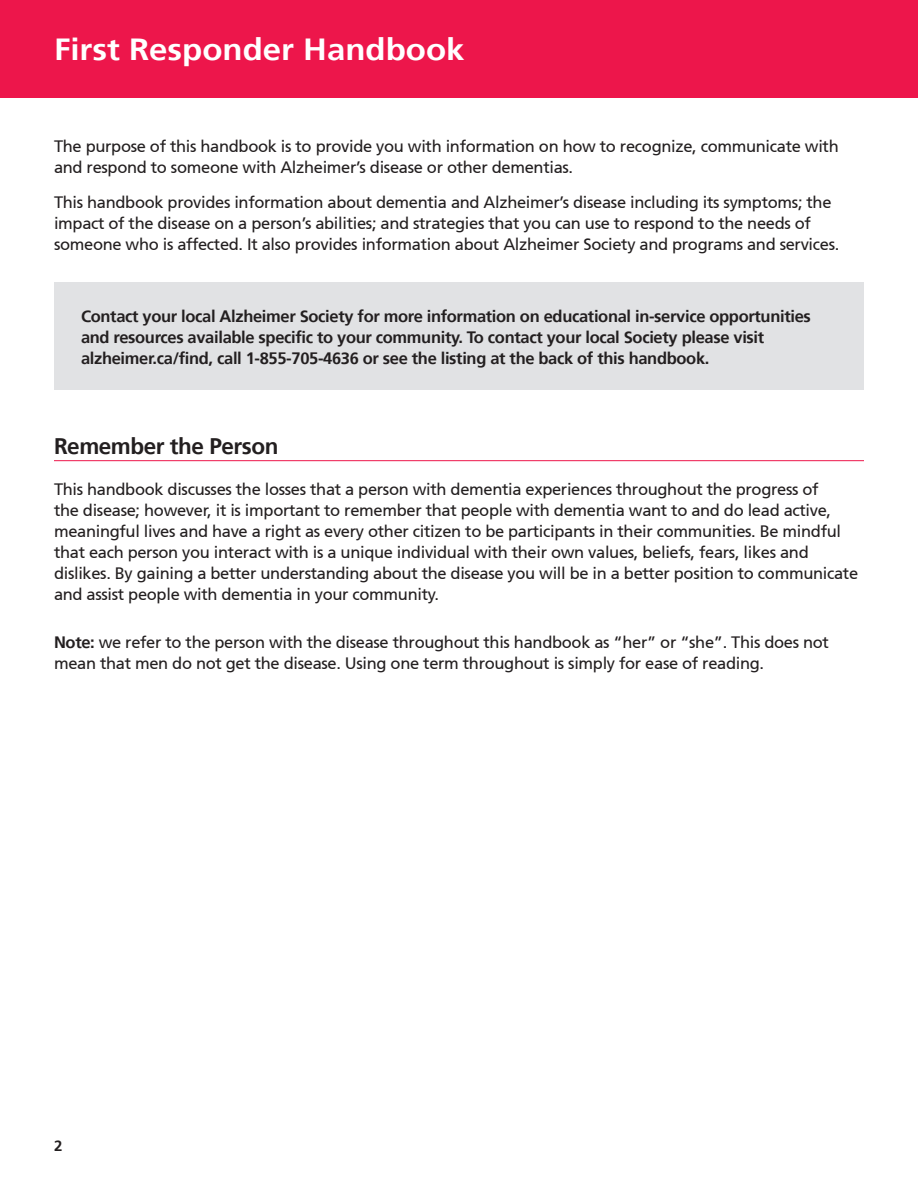
<style>
.page{position:relative;width:918px;height:1188px;background:#fff}
.page>*{position:absolute;margin:0;border:0;box-sizing:border-box;transform-origin:0 0}
.t1{font:700 30.6px "Frutiger 65";color:#fff;scale:1.08 1}
.t2{font:700 22.5px "Frutiger 65";letter-spacing:-.02em;color:#231f20}
.t3{font:16.5px/21px "Frutiger 55 Roman";letter-spacing:-.02em;color:#231f20}
.t4{font:700 16.5px/21px "Frutiger 65";letter-spacing:-.02em;color:#231f20}
.t5{font:700 15px "Frutiger 65";color:#231f20}
.s1{font-family:"Frutiger 65";font-weight:700}
</style>
<div class="page">
<div style="left:0;top:0;width:918px;height:97px;background:#ed164b"></div>
<hr style="left:54px;top:460px;width:810px;height:1px;background:#ed164b">
<div style="left:54px;top:282px;width:810px;height:108px;background:#e1e2e4"></div>
<p class="t1" style="left:54px;top:32px;width:382px">First Responder Handbook</p>
<p class="t3" style="left:54px;top:136px;width:786px">The purpose of this handbook is to provide you with information on how to recognize, communicate with and respond to someone with Alzheimer’s disease or other dementias.</p>
<p class="t3" style="left:54px;top:191px;width:787px">This handbook provides information about dementia and Alzheimer’s disease including its symptoms; the impact of the disease on a person’s abilities; and strategies that you can use to respond to the needs of someone who is affected. It also provides information about Alzheimer Society and programs and services.</p>
<p class="t4" style="left:81px;top:305px;width:731px">Contact your local Alzheimer Society for more information on educational in-service opportunities and resources available specific to your community. To contact your local Society please visit alzheimer.ca/find, call 1-855-705-4636 or see the listing at the back of this handbook.</p>
<p class="t2" style="left:54px;top:433px;width:226px">Remember the Person</p>
<p class="t3" style="left:54px;top:479px;width:806px">This handbook discusses the losses that a person with dementia experiences throughout the progress of<br>the disease; however, it is important to remember that people with dementia want to and do lead active, meaningful lives and have a right as every other citizen to be participants in their communities. Be mindful that each person you interact with is a unique individual with their own values, beliefs, fears, likes and dislikes. By gaining a better understanding about the disease you will be in a better position to communicate and assist people with dementia in your community.</p>
<p class="t3" style="left:54px;top:632px;width:777px"><span class="s1">Note:</span> we refer to the person with the disease throughout this handbook as “her” or “she”. This does not mean that men do not get the disease. Using one term throughout is simply for ease of reading.</p>
<p class="t5" style="left:54px;top:1137px;width:10px">2</p>
</div>
